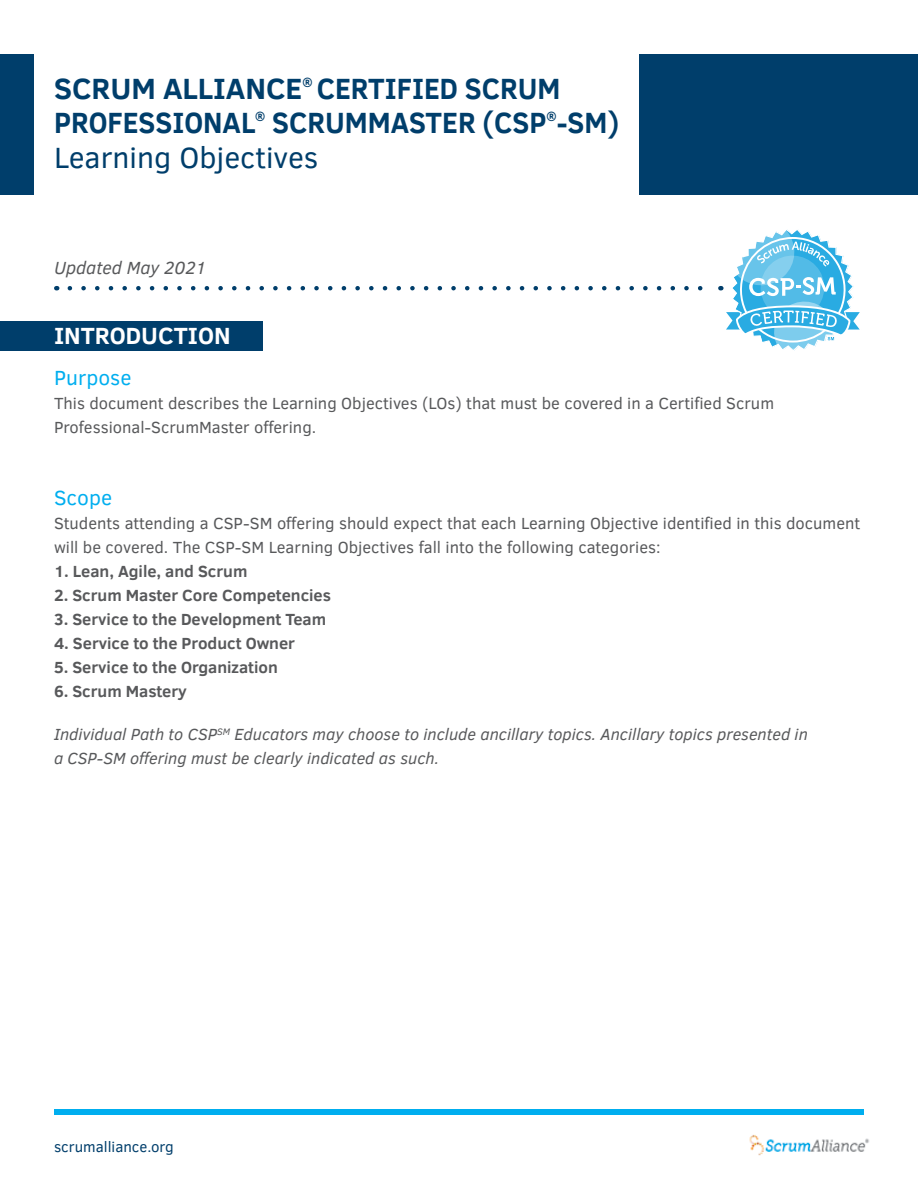
<style>
.page{position:relative;width:918px;height:1188px;background:#fff}
.page>*{position:absolute;margin:0;border:0;box-sizing:border-box;transform-origin:0 0}
.t1{font:700 30px "Clear Sans";color:#003e6b;scale:.94 1}
.t2{font:30px "Clear Sans";color:#003e6b}
.t3{font:700 30px "Clear Sans";color:#003e6b}
.t4{font:700 24px "Clear Sans";color:#fff}
.t5{font:21px "Clear Sans";color:#00aeef}
.t6{font:italic 18px "Clear Sans";color:#58595b}
.t7{font:16.5px/24px "Clear Sans";color:#58595b}
.t8{font:700 16.5px "Clear Sans";color:#58595b}
.t9{font:italic 16.5px/24px "Clear Sans";color:#58595b}
.t10{font:15px "Clear Sans";color:#003e6b}
.t11{font:700 12.3px "Clear Sans";color:#003e6b;scale:.94 1}
</style>
<div class="page">
<div style="left:0;top:321px;width:262px;height:30px;background:#003e6b"></div>
<svg style="left:70px;top:286px;width:633px;height:4px"></svg>
<div style="left:54px;top:1109px;width:810px;height:6px;background:#00aeef"></div>
<div style="left:0;top:54px;width:33px;height:140px;background:#003e6b"></div>
<div style="left:639px;top:54px;width:279px;height:140px;background:#003e6b"></div>
<svg style="left:720px;top:229px;width:140px;height:122px"></svg>
<img style="left:749px;top:1135px;width:120px;height:21px">
<h1 class="t3" style="left:54px;top:67px;width:250px">SCRUM ALLIANCE</h1>
<p class="t11" style="left:302px;top:73px;width:12px">®</p>
<h1 class="t1" style="left:317px;top:67px;width:261px">CERTIFIED SCRUM</h1>
<h1 class="t1" style="left:54px;top:101px;width:216px">PROFESSIONAL</h1>
<p class="t11" style="left:255px;top:107px;width:12px">®</p>
<h1 class="t1" style="left:272px;top:101px;width:371px">SCRUMMASTER (CSP -SM)</h1>
<p class="t11" style="left:547px;top:107px;width:12px">®</p>
<h1 class="t2" style="left:54px;top:138px;width:266px">Learning Objectives</h1>
<p class="t6" style="left:54px;top:256px;width:154px">Updated May 2021</p>
<h2 class="t4" style="left:54px;top:318px;width:178px">INTRODUCTION</h2>
<p class="t5" style="left:54px;top:363px;width:79px">Purpose</p>
<p class="t7" style="left:54px;top:391px;width:722px">This document describes the Learning Objectives (LOs) that must be covered in a Certified Scrum<br>Professional-ScrumMaster offering.</p>
<p class="t5" style="left:54px;top:483px;width:60px">Scope</p>
<p class="t7" style="left:54px;top:511px;width:808px">Students attending a CSP-SM offering should expect that each Learning Objective identified in this document will be covered. The CSP-SM Learning Objectives fall into the following categories:</p>
<p class="t8" style="left:54px;top:559px;width:195px">1. Lean, Agile, and Scrum</p>
<p class="t8" style="left:54px;top:583px;width:279px">2. Scrum Master Core Competencies</p>
<p class="t8" style="left:54px;top:607px;width:274px">3. Service to the Development Team</p>
<p class="t8" style="left:54px;top:631px;width:243px">4. Service to the Product Owner</p>
<p class="t8" style="left:54px;top:655px;width:225px">5. Service to the Organization</p>
<p class="t8" style="left:54px;top:679px;width:134px">6. Scrum Mastery</p>
<p class="t9" style="left:54px;top:722px;width:755px">Individual Path to CSP<sup>SM</sup> Educators may choose to include ancillary topics. Ancillary topics presented in a CSP-SM offering must be clearly indicated as such.</p>
<p class="t10" style="left:54px;top:1137px;width:121px">scrumalliance.org</p>
</div>
